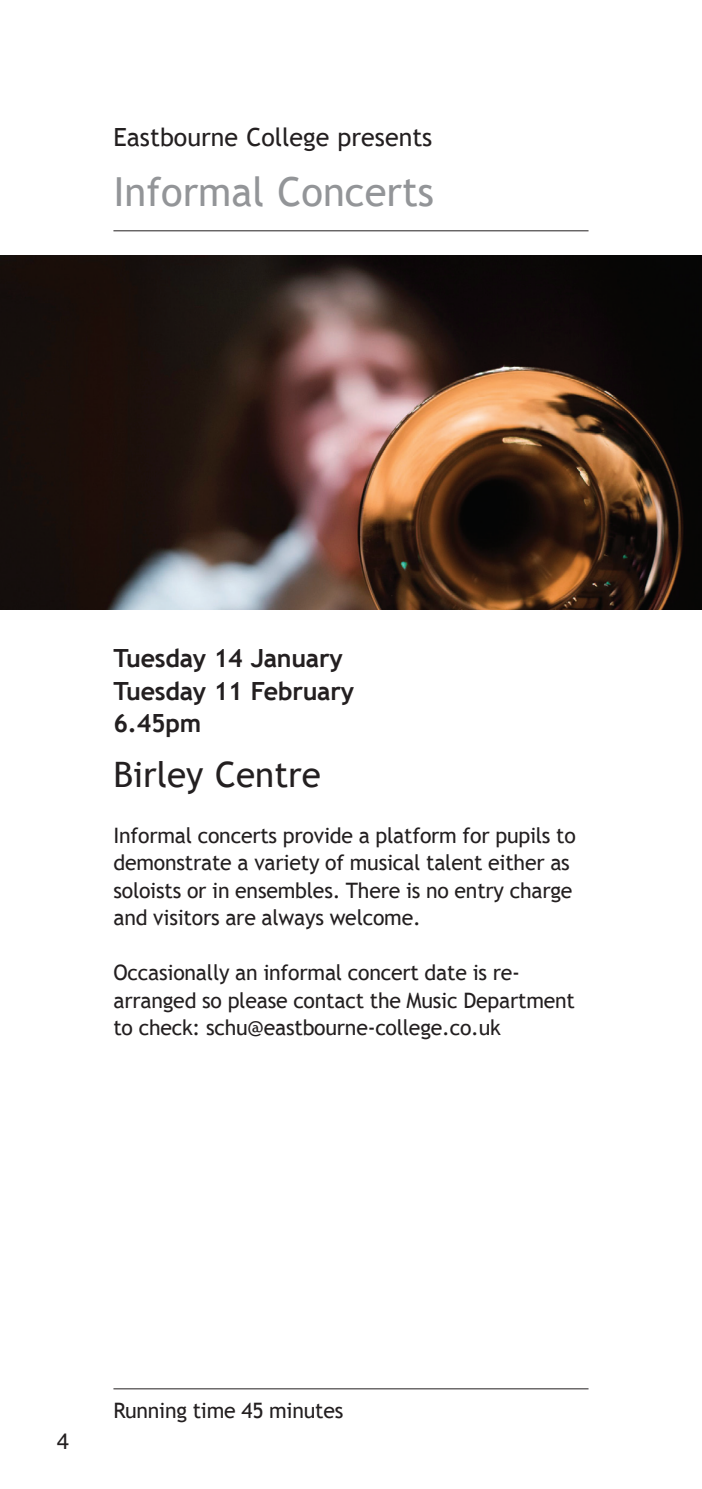
<style>
.page{position:relative;width:702px;height:1489px;background:#fff}
.page>*{position:absolute;margin:0;border:0;box-sizing:border-box;transform-origin:0 0}
.t1{font:40px "Trebuchet MB";color:#939598}
.t2{font:35px "Trebuchet MB";color:#231f20}
.t3{font:700 25px/32.5px "Trebuchet MB";letter-spacing:-.01em;color:#231f20}
.t4{font:25px "Trebuchet MB";color:#231f20}
.t5{font:22.5px "Helvetica";color:#231f20}
.t6{font:21.25px/27.5px "Trebuchet MB";letter-spacing:-.01em;color:#231f20}
</style>
<div class="page">
<hr style="left:113px;top:230px;width:475px;height:1px;background:#231f20">
<img style="left:0;top:255px;width:702px;height:354px">
<hr style="left:113px;top:1388px;width:475px;height:1px;background:#231f20">
<p class="t4" style="left:113px;top:122px;width:320px">Eastbourne College presents</p>
<h1 class="t1" style="left:113px;top:168px;width:322px">Informal Concerts</h1>
<p class="t3" style="left:113px;top:642px;width:242px">Tuesday 14 January<br>Tuesday 11 February<br>6.45pm</p>
<h2 class="t2" style="left:113px;top:754px;width:209px">Birley Centre</h2>
<p class="t6" style="left:113px;top:821px;width:464px">Informal concerts provide a platform for pupils to demonstrate a variety of musical talent either as soloists or in ensembles. There is no entry charge and visitors are always welcome.</p>
<p class="t6" style="left:113px;top:959px;width:463px">Occasionally an informal concert date is re&shy;arranged so please contact the Music Department to check: schu@eastbourne-college.co.uk</p>
<p class="t5" style="left:57px;top:1423px;width:14px">4</p>
<p class="t6" style="left:113px;top:1396px;width:231px">Running time 45 minutes</p>
</div>
